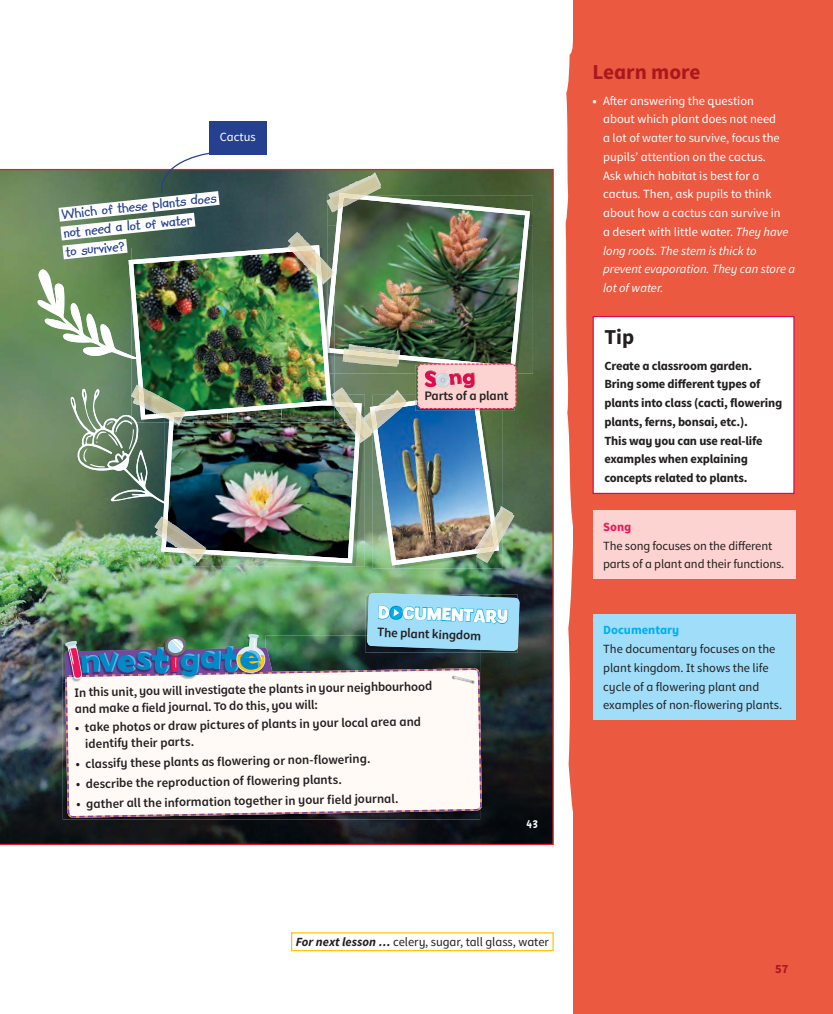
<style>
.page{position:relative;width:833px;height:1014px;background:#fff}
.page>*{position:absolute;margin:0;border:0;box-sizing:border-box;transform-origin:0 0}
.t1{font:21.25px "Source CUP Bold Infant";color:#aa181c}
.t2{font:21.25px "Source CUP Bold Infant";color:#231f20}
.t3{font:700 19px "Billy";color:#fff}
.t4{font:700 15.5px/19px "Kidprint";color:#25408e}
.t5{font:12.88px/16.4px "Source CUP Semibold Infant";letter-spacing:-.01em;color:#231f20}
.t6{font:12.5px/18.8px "Source CUP Regular Infant";color:#fff}
.t7{font:12.5px/18.8px "Source CUP Regular Infant";color:#231f20}
.t8{font:12.5px/18.8px "Source CUP Bold Infant";letter-spacing:-.015em;color:#231f20}
.t9{font:12.5px/18.8px "Source CUP Italic Infant";color:#fff}
.t10{font:12.5px "Source CUP Bold Infant";color:#00aeef}
.t11{font:12.5px "Source CUP Bold Infant";color:#ed1557}
.t12{font:12.5px "Source CUP Bold Infant";color:#aa181c}
.s1{font-family:"Source CUP Bold Infant"}
.s2{font-family:"Source CUP Italic Infant"}
.s3{font-family:"Source CUP Bold Italic Infant"}
</style>
<div class="page">
<div style="left:573px;top:0;width:260px;height:1013px;background:#eb5a40"></div>
<svg style="left:565px;top:41px;width:8px;height:771px"></svg>
<img style="left:0;top:169px;width:554px;height:676px">
<div style="left:593px;top:316px;width:201px;height:177px;background:#fff"></div>
<div style="left:592px;top:316px;width:202px;height:178px;border:1px solid #d70f4e"></div>
<div style="left:592px;top:510px;width:203px;height:69px;background:#fcd3d0"></div>
<div style="left:592px;top:614px;width:203px;height:106px;background:#9fddf9"></div>
<div style="left:209px;top:121px;width:57px;height:33px;background:#25408e"></div>
<div style="left:291px;top:932px;width:263px;height:19px;border:1px solid #ffc50b"></div>
<img style="left:20px;top:151px;width:499px;height:666px">
<svg style="left:526px;top:819px;width:11px;height:9px"></svg>
<p class="t6" style="left:220px;top:129px;width:37px">Cactus</p>
<p class="t4" style="left:61px;top:204px;width:157px;rotate:-6deg">Which of these plants does not need a lot of water<br>to survive?</p>
<p class="t5" style="left:424px;top:389px;width:85px">Parts of a plant</p>
<h2 class="t3" style="left:378px;top:600px;width:132px;rotate:2deg">D CUMENTARY</h2>
<p class="t5" style="left:377px;top:625px;width:105px;rotate:2deg">The plant kingdom</p>
<p class="t5" style="left:74px;top:685px;width:359px;rotate:-1deg">In this unit, you will investigate the plants in your neighbourhood and make a field journal. To do this, you will:</p>
<p class="t5" style="left:85px;top:720px;width:338px;text-indent:-10px;rotate:-1deg">• take photos or draw pictures of plants in your local area and identify their parts.</p>
<p class="t5" style="left:76px;top:756px;width:296px;rotate:-1deg">• classify these plants as flowering or non-flowering.</p>
<p class="t5" style="left:76px;top:776px;width:267px;rotate:-1deg">• describe the reproduction of flowering plants.</p>
<p class="t5" style="left:76px;top:796px;width:324px;rotate:-1deg">• gather all the information together in your field journal.</p>
<h1 class="t1" style="left:592px;top:63px;width:109px">Learn more</h1>
<p class="t6" style="left:603px;top:92px;width:187px;text-indent:-11px"><span class="s1">•</span> After answering the question about which plant does not need<br>a lot of water to survive, focus the pupils’ attention on the cactus.<br>Ask which habitat is best for a cactus. Then, ask pupils to think about how a cactus can survive in a desert with little water. <span class="s2">They have</span></p>
<p class="t9" style="left:603px;top:242px;width:194px">long roots. The stem is thick to prevent evaporation. They can store a lot of water.</p>
<h1 class="t2" style="left:604px;top:328px;width:31px">Tip</h1>
<p class="t8" style="left:604px;top:357px;width:179px">Create a classroom garden.<br>Bring some different types of plants into class (cacti, flowering plants, ferns, bonsai, etc.).<br>This way you can use real-life examples when explaining concepts related to plants.</p>
<p class="t11" style="left:603px;top:521px;width:30px">Song</p>
<p class="t7" style="left:603px;top:537px;width:183px">The song focuses on the different parts of a plant and their functions.</p>
<p class="t10" style="left:603px;top:625px;width:78px">Documentary</p>
<p class="t7" style="left:603px;top:640px;width:180px">The documentary focuses on the plant kingdom. It shows the life cycle of a flowering plant and examples of non-flowering plants.</p>
<p class="t7" style="left:296px;top:933px;width:255px"><span class="s3">For next lesson …</span> celery, sugar, tall glass, water</p>
<p class="t12" style="left:775px;top:964px;width:15px">57</p>
</div>
